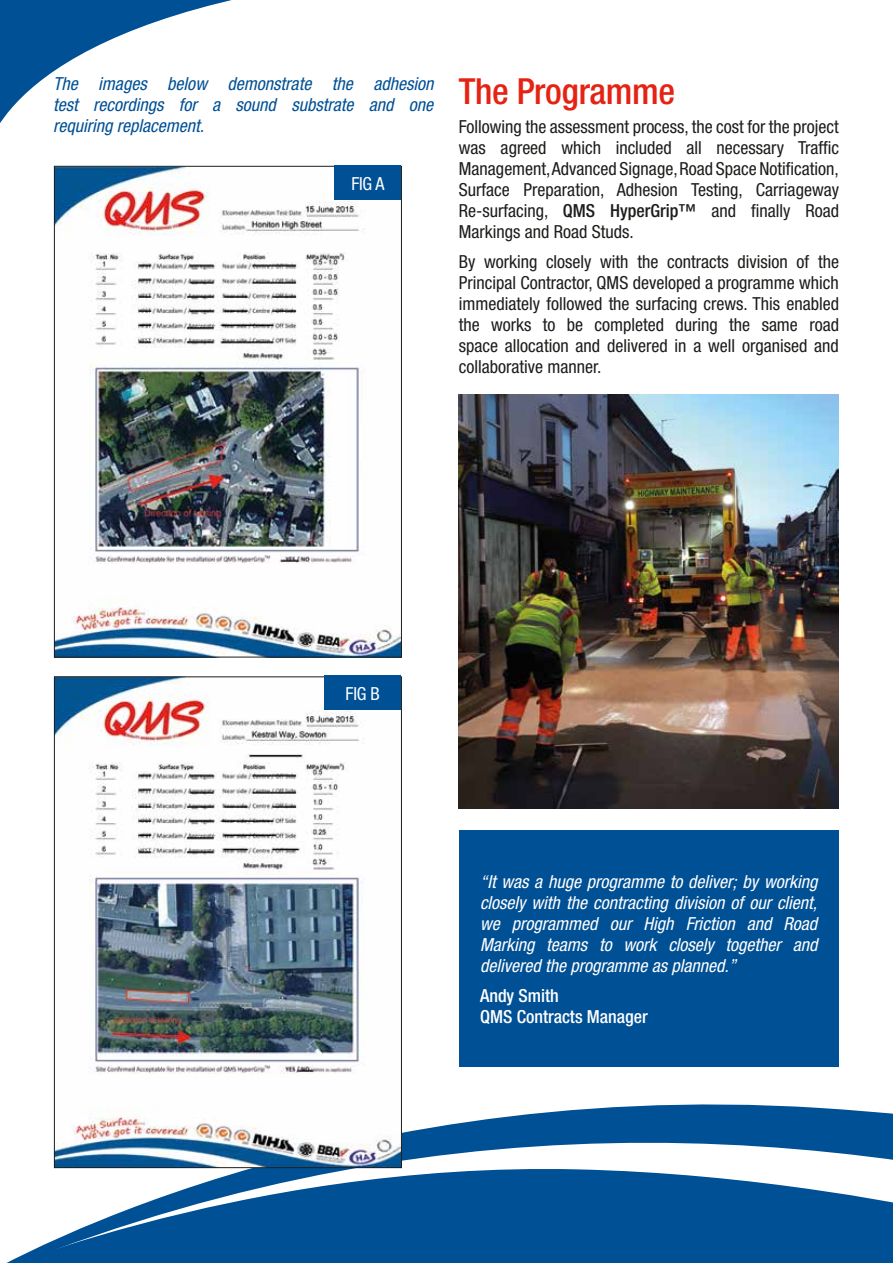
<style>
.page{position:relative;width:893px;height:1263px;background:#fff}
.page>*{position:absolute;margin:0;border:0;box-sizing:border-box;transform-origin:0 0}
.t1{font:500 condensed 36px "Helvetica Neue";letter-spacing:-.01em;color:#e42313}
.t2{font:condensed 18px/21px "Helvetica Neue";color:#1d1d1b;text-align:justify}
.t3{font:italic condensed 18px/21px "Helvetica Neue";color:#fff;text-align:justify}
.t4{font:italic condensed 18px/21px "Helvetica Neue";color:#005095;text-align:justify}
.t5{font:500 condensed 18px/21px "Helvetica Neue";color:#fff}
.t6{font:condensed 18px "Helvetica Neue";letter-spacing:-.01em;color:#fff}
.s1{font-weight:500}
</style>
<div class="page">
<svg style="left:0;top:0;width:232px;height:123px"></svg>
<svg style="left:53px;top:1075px;width:840px;height:86px"></svg>
<svg style="left:6px;top:1161px;width:887px;height:102px;fill:#005095"></svg>
<img style="left:459px;top:395px;width:379px;height:414px">
<img style="left:56px;top:678px;width:344px;height:488px">
<div style="left:324px;top:676px;width:77px;height:34px;background:#005095"></div>
<img style="left:56px;top:168px;width:344px;height:487px">
<div style="left:335px;top:166px;width:66px;height:34px;background:#005095"></div>
<div style="left:459px;top:830px;width:379px;height:236px;background:#005095"></div>
<p class="t4" style="left:53px;top:73px;width:382px">The images below demonstrate the adhesion test recordings for a sound substrate and one requiring replacement.</p>
<h1 class="t1" style="left:459px;top:69px;width:218px">The Programme</h1>
<p class="t2" style="left:459px;top:116px;width:382px">Following the assessment process, the cost for the project was agreed which included all necessary Traffic Management, Advanced Signage, Road Space Notification, Surface Preparation, Adhesion Testing, Carriageway Re-surfacing, <span class="s1">QMS HyperGrip™</span> and finally Road Markings and Road Studs.</p>
<p class="t2" style="left:459px;top:251px;width:382px">By working closely with the contracts division of the Principal Contractor, QMS developed a programme which immediately followed the surfacing crews. This enabled the works to be completed during the same road space allocation and delivered in a well organised and collaborative manner.</p>
<p class="t6" style="left:351px;top:173px;width:35px">FIG A</p>
<p class="t6" style="left:346px;top:683px;width:36px">FIG B</p>
<p class="t3" style="left:480px;top:871px;width:339px">“It was a huge programme to deliver; by working closely with the contracting division of our client, we programmed our High Friction and Road Marking teams to work closely together and delivered the programme as planned.”</p>
<p class="t5" style="left:480px;top:984px;width:169px">Andy Smith<br>QMS Contracts Manager</p>
</div>
